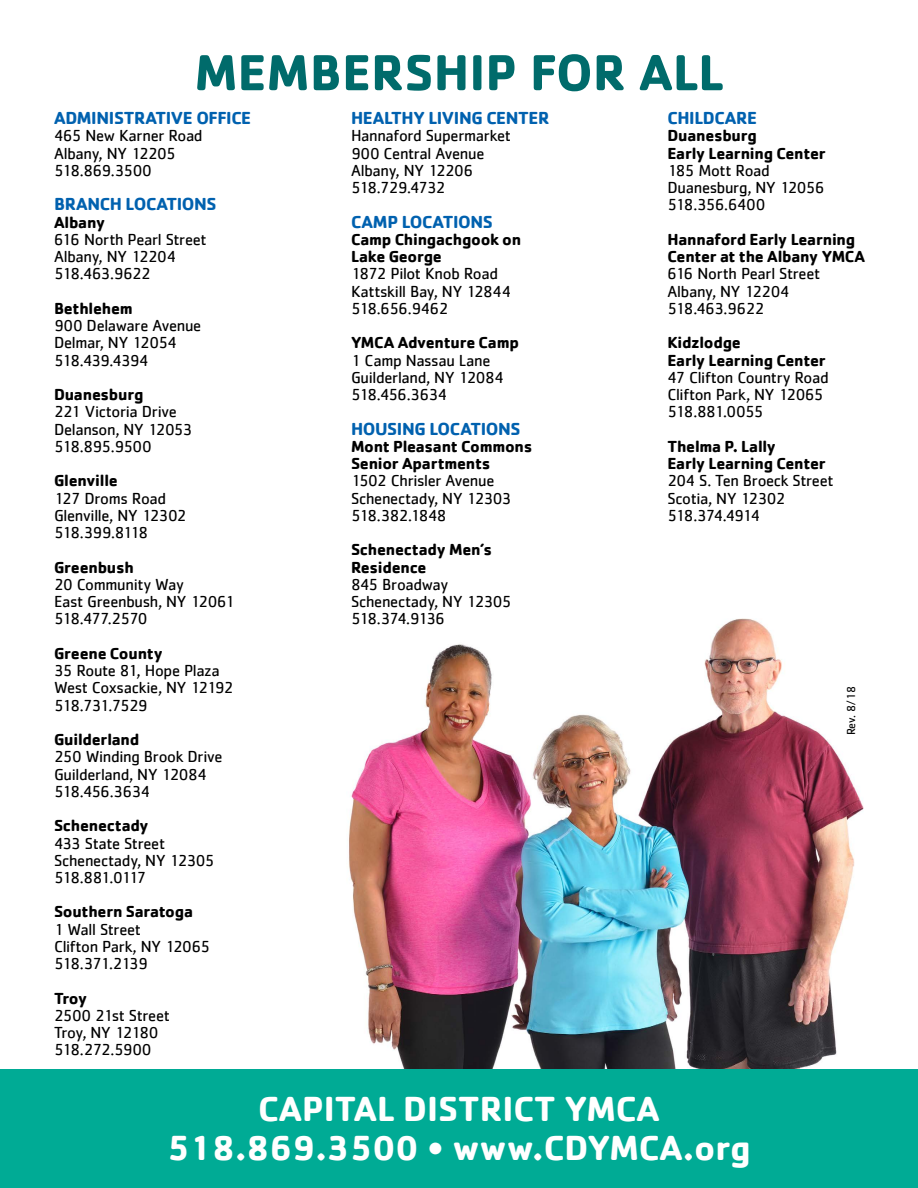
<style>
.page{position:relative;width:918px;height:1188px;background:#fff}
.page>*{position:absolute;margin:0;border:0;box-sizing:border-box;transform-origin:0 0}
.t1{font:700 52.5px "Cachet";color:#006b6b}
.t2{font:700 36px/39px "Cachet";color:#fff;text-align:center}
.t3{font:700 18px "Cachet";letter-spacing:-.02em;color:#0061af}
.t4{font:16.5px/17.2px "Cachet";letter-spacing:-.025em;color:#000}
.t5{font:700 16.5px/17.2px "Cachet";letter-spacing:-.015em;color:#000}
.t6{font:12px "Cachet";color:#000}
</style>
<div class="page">
<img style="left:349px;top:618px;width:515px;height:451px">
<div style="left:0;top:1069px;width:918px;height:119px;background:#00ab95"></div>
<h1 class="t1" style="left:195px;top:39px;width:530px">MEMBERSHIP FOR ALL</h1>
<p class="t3" style="left:54px;top:106px;width:199px">ADMINISTRATIVE OFFICE</p>
<p class="t4" style="left:54px;top:127px;width:150px">465 New Karner Road<br>Albany, NY 12205<br>518.869.3500</p>
<p class="t3" style="left:54px;top:193px;width:164px">BRANCH LOCATIONS</p>
<p class="t5" style="left:54px;top:213px;width:53px">Albany</p>
<p class="t4" style="left:54px;top:230px;width:154px">616 North Pearl Street<br>Albany, NY 12204<br>518.463.9622</p>
<p class="t5" style="left:54px;top:299px;width:80px">Bethlehem</p>
<p class="t4" style="left:54px;top:317px;width:149px">900 Delaware Avenue<br>Delmar, NY 12054<br>518.439.4394</p>
<p class="t5" style="left:54px;top:385px;width:91px">Duanesburg</p>
<p class="t4" style="left:54px;top:403px;width:140px">221 Victoria Drive<br>Delanson, NY 12053<br>518.895.9500</p>
<p class="t5" style="left:54px;top:472px;width:65px">Glenville</p>
<p class="t4" style="left:54px;top:489px;width:134px">127 Droms Road<br>Glenville, NY 12302<br>518.399.8118</p>
<p class="t5" style="left:54px;top:558px;width:81px">Greenbush</p>
<p class="t4" style="left:54px;top:575px;width:182px">20 Community Way<br>East Greenbush, NY 12061<br>518.477.2570</p>
<p class="t5" style="left:54px;top:644px;width:110px">Greene County</p>
<p class="t4" style="left:54px;top:662px;width:181px">35 Route 81, Hope Plaza<br>West Coxsackie, NY 12192<br>518.731.7529</p>
<p class="t5" style="left:54px;top:730px;width:87px">Guilderland</p>
<p class="t4" style="left:54px;top:748px;width:170px">250 Winding Brook Drive<br>Guilderland, NY 12084<br>518.456.3634</p>
<p class="t5" style="left:54px;top:816px;width:96px">Schenectady</p>
<p class="t4" style="left:54px;top:834px;width:162px">433 State Street<br>Schenectady, NY 12305<br>518.881.0117</p>
<p class="t5" style="left:54px;top:903px;width:141px">Southern Saratoga</p>
<p class="t4" style="left:54px;top:920px;width:158px">1 Wall Street<br>Clifton Park, NY 12065<br>518.371.2139</p>
<p class="t5" style="left:54px;top:989px;width:35px">Troy</p>
<p class="t4" style="left:54px;top:1007px;width:117px">2500 21st Street<br>Troy, NY 12180<br>518.272.5900</p>
<p class="t3" style="left:351px;top:106px;width:200px">HEALTHY LIVING CENTER</p>
<p class="t4" style="left:351px;top:127px;width:161px">Hannaford Supermarket<br>900 Central Avenue<br>Albany, NY 12206<br>518.729.4732</p>
<p class="t3" style="left:351px;top:210px;width:143px">CAMP LOCATIONS</p>
<p class="t5" style="left:351px;top:230px;width:172px">Camp Chingachgook on<br>Lake George</p>
<p class="t4" style="left:351px;top:265px;width:161px">1872 Pilot Knob Road<br>Kattskill Bay, NY 12844<br>518.656.9462</p>
<p class="t5" style="left:351px;top:334px;width:170px">YMCA Adventure Camp</p>
<p class="t4" style="left:351px;top:351px;width:154px">1 Camp Nassau Lane<br>Guilderland, NY 12084<br>518.456.3634</p>
<p class="t3" style="left:351px;top:417px;width:171px">HOUSING LOCATIONS</p>
<p class="t5" style="left:351px;top:437px;width:183px">Mont Pleasant Commons<br>Senior Apartments</p>
<p class="t4" style="left:351px;top:472px;width:162px">1502 Chrisler Avenue<br>Schenectady, NY 12303<br>518.382.1848</p>
<p class="t5" style="left:351px;top:541px;width:142px">Schenectady Men’s<br>Residence</p>
<p class="t4" style="left:351px;top:575px;width:162px">845 Broadway<br>Schenectady, NY 12305<br>518.374.9136</p>
<p class="t3" style="left:667px;top:106px;width:91px">CHILDCARE</p>
<p class="t5" style="left:667px;top:127px;width:160px">Duanesburg<br>Early Learning Center</p>
<p class="t4" style="left:667px;top:161px;width:159px">185 Mott Road<br>Duanesburg, NY 12056<br>518.356.6400</p>
<p class="t5" style="left:667px;top:230px;width:199px">Hannaford Early Learning<br>Center at the Albany YMCA</p>
<p class="t4" style="left:667px;top:265px;width:154px">616 North Pearl Street<br>Albany, NY 12204<br>518.463.9622</p>
<p class="t5" style="left:667px;top:334px;width:160px">Kidzlodge<br>Early Learning Center</p>
<p class="t4" style="left:667px;top:368px;width:163px">47 Clifton Country Road<br>Clifton Park, NY 12065<br>518.881.0055</p>
<p class="t5" style="left:667px;top:437px;width:160px">Thelma P. Lally<br>Early Learning Center</p>
<p class="t4" style="left:667px;top:472px;width:168px">204 S. Ten Broeck Street<br>Scotia, NY 12302<br>518.374.4914</p>
<p class="t6" style="left:844px;top:735px;width:51px;rotate:-90deg">Rev. 8/18</p>
<h2 class="t2" style="left:167px;top:1088px;width:585px">CAPITAL DISTRICT YMCA<br>518.869.3500 • www.CDYMCA.org</h2>
</div>
